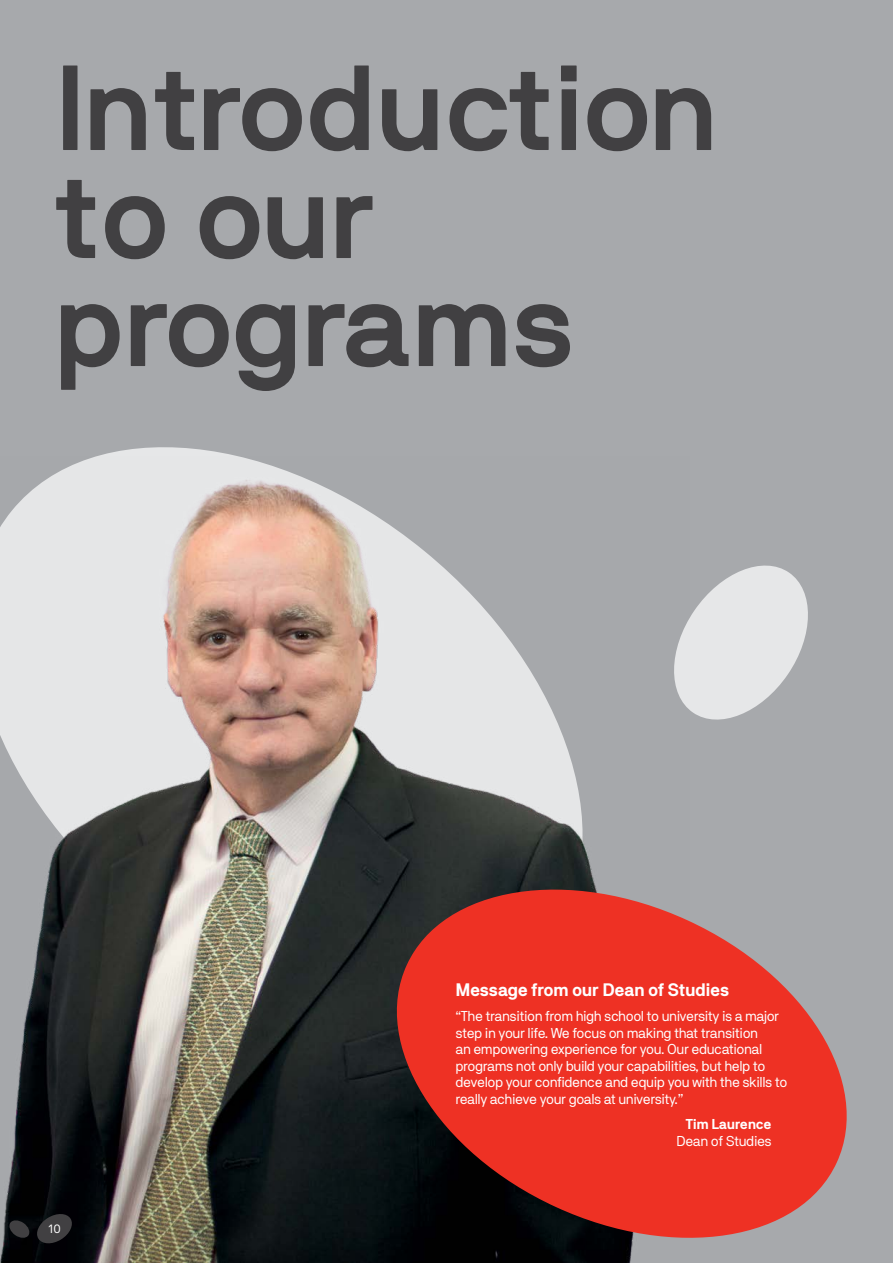
<style>
.page{position:relative;width:893px;height:1263px;background:#a7a9ac}
.page>*{position:absolute;margin:0;border:0;box-sizing:border-box;transform-origin:0 0}
.t1{font:700 120px/108px "NB International Pro";letter-spacing:-.01em;color:#414042}
.t2{font:700 18px "NB Akademie Std";letter-spacing:-.03em;color:#fff}
.t3{font:14.25px/16.5px "NB Akademie Std";letter-spacing:-.03em;color:#fff}
.t4{font:700 14.25px "NB Akademie Std";letter-spacing:-.03em;color:#fff}
.t5{font:12px "NB Akademie Std";color:#fff}
</style>
<div class="page">
<img style="left:0;top:456px;width:631px;height:807px">
<svg style="left:674px;top:565px;width:134px;height:155px"></svg>
<svg style="left:370px;top:866px;width:477px;height:395px;fill:#ee3124"></svg>
<svg style="left:8px;top:1212px;width:66px;height:33px"></svg>
<h1 class="t1" style="left:55px;top:53px;width:667px">Introduction to our programs</h1>
<p class="t5" style="left:49px;top:1221px;width:14px">10</p>
<p class="t2" style="left:455px;top:979px;width:275px">Message from our Dean of Studies</p>
<p class="t3" style="left:455px;top:1008px;width:333px">“The transition from high school to university is a major step in your life. We focus on making that transition<br>an empowering experience for you. Our educational programs not only build your capabilities, but help to develop your confidence and equip you with the skills to really achieve your goals at university.”</p>
<p class="t4" style="left:685px;top:1116px;width:88px">Tim Laurence</p>
<p class="t3" style="left:676px;top:1133px;width:97px">Dean of Studies</p>
</div>
